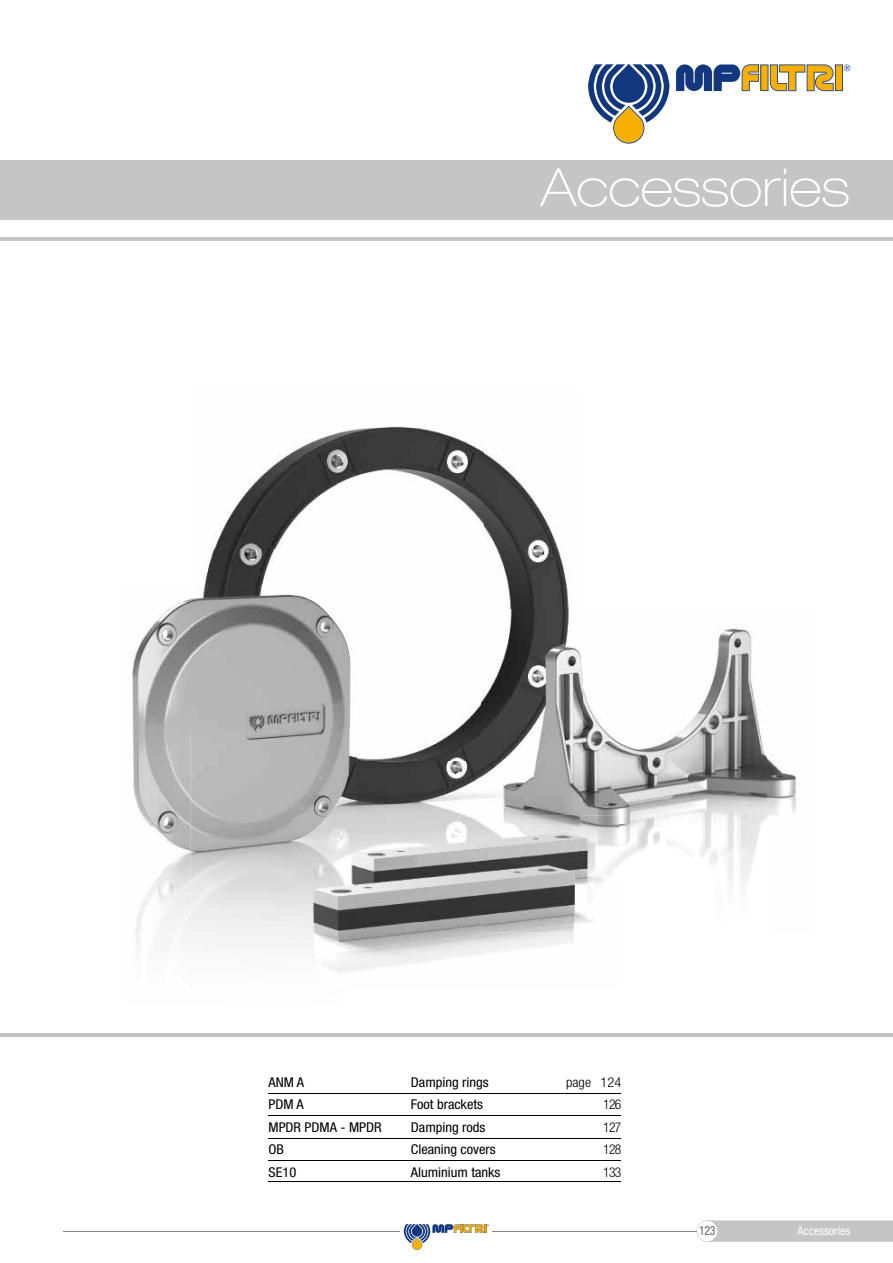
<style>
.page{position:relative;width:893px;height:1263px;background:#fff}
.page>*{position:absolute;margin:0;border:0;box-sizing:border-box;transform-origin:0 0}
.t1{font:100 expanded 52.5px "Helvetica Neue LT Std";color:#fff}
.t2{font:condensed 13.5px/22.5px "Helvetica Neue LT Std";color:#000;scale:1.07 1}
.t3{font:300 condensed 13.5px/22.5px "Helvetica Neue LT Std";letter-spacing:-.05em;color:#000;text-align:justify;scale:1.07 1}
.t4{font:condensed 12.75px "Helvetica Neue LT Std";color:#636362;scale:.92 1}
.t5{font:condensed 12px "Helvetica Neue LT Std";color:#fff}
</style>
<div class="page">
<div style="left:0;top:160px;width:893px;height:59px;background:#c5c5c5"></div>
<hr style="left:0;top:238px;width:893px;height:3px;background:#c5c5c5">
<hr style="left:0;top:1034px;width:893px;height:3px;background:#c5c5c5">
<hr style="left:268px;top:1093px;width:353px;height:1px;background:#000">
<hr style="left:268px;top:1116px;width:353px;height:1px;background:#000">
<hr style="left:268px;top:1138px;width:353px;height:1px;background:#000">
<hr style="left:268px;top:1160px;width:353px;height:1px;background:#000">
<hr style="left:268px;top:1181px;width:353px;height:1px;background:#000">
<img style="left:204px;top:426px;width:281px;height:159px">
<img style="left:485px;top:453px;width:84px;height:157px">
<img style="left:356px;top:704px;width:125px;height:58px">
<img style="left:356px;top:762px;width:125px;height:160px">
<img style="left:583px;top:625px;width:185px;height:200px">
<img style="left:768px;top:759px;width:28px;height:57px">
<img style="left:619px;top:825px;width:142px;height:60px">
<img style="left:481px;top:610px;width:102px;height:205px">
<img style="left:132px;top:599px;width:84px;height:345px">
<img style="left:191px;top:585px;width:160px;height:144px">
<img style="left:191px;top:729px;width:124px;height:193px">
<img style="left:315px;top:729px;width:41px;height:86px">
<img style="left:291px;top:922px;width:283px;height:50px">
<img style="left:481px;top:815px;width:138px;height:117px">
<img style="left:291px;top:815px;width:65px;height:107px">
<svg style="left:588px;top:64px;width:81px;height:80px"></svg>
<svg style="left:676px;top:64px;width:174px;height:27px"></svg>
<hr style="left:64px;top:1231px;width:641px;height:1px;background:#878786">
<svg style="left:697px;top:1220px;width:196px;height:22px;background:#cbcbcb"></svg>
<svg style="left:404px;top:1224px;width:85px;height:26px"></svg>
<h1 class="t1" style="left:540px;top:156px;width:311px">Accessories</h1>
<p class="t2" style="left:268px;top:1071px;width:35px">ANM A</p>
<p class="t3" style="left:566px;top:1071px;width:25px">page</p>
<p class="t2" style="left:268px;top:1093px;width:107px">PDM A<br>MPDR PDMA - MPDR<br>OB<br>SE10</p>
<p class="t2" style="left:411px;top:1071px;width:85px">Damping rings<br>Foot brackets<br>Damping rods<br>Cleaning covers<br>Aluminium tanks</p>
<p class="t3" style="left:600px;top:1071px;width:21px">124<br>126<br>127<br>128<br>133</p>
<p class="t4" style="left:699px;top:1223px;width:19px">123</p>
<p class="t5" style="left:798px;top:1223px;width:54px">Accessories</p>
</div>
